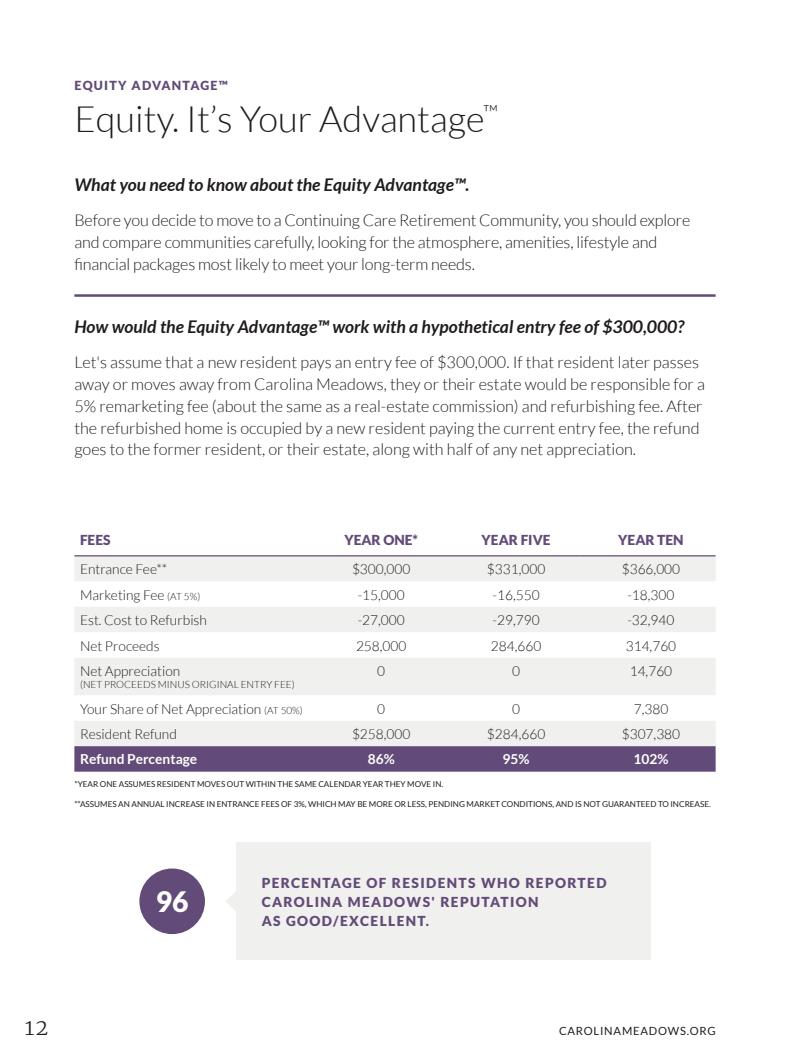
<style>
.page{position:relative;width:810px;height:1058px;background:#fff}
.page>*{position:absolute;margin:0;border:0;box-sizing:border-box;transform-origin:0 0}
.t1{font:300 36.25px "Lato";color:#201c1d}
.SANS_HEAD{font:900 28.12px "Lato";color:#fff}
.t2{font:300 22.5px "Merriweather";color:#201c1d}
.INTRO_ITAL{font:italic 700 17.5px "Lato";color:#201c1d}
.INTRO_TEXT{font:300 16.25px/21.9px "Lato";color:#201c1d}
.t3{font:300 13.75px "Lato";color:#201c1d}
.t4{font:900 13.75px/18.8px "Lato";letter-spacing:.1em;color:#624b78}
.t5{font:700 13.75px "Lato";color:#fff}
.t6{font:900 13.75px "Lato";color:#624b78}
.t7{font:900 12.5px "Lato";letter-spacing:.1em;color:#624b78}
.t8{font:11.25px "Lato";letter-spacing:.07em;color:#201c1d}
.t9{font:300 10px "Lato";color:#201c1d}
.SB_TEXT{font:8.12px "Lato";color:#201c1d}
.s1{font-size:10px}
</style>
<div class="page">
<svg style="left:74px;top:556px;width:642px;height:190px;fill:#f0f1ef"></svg>
<div style="left:74px;top:746px;width:642px;height:25px;background:#624b78"></div>
<hr style="left:74px;top:555px;width:237px;height:1px;background:#624b78">
<hr style="left:311px;top:555px;width:135px;height:1px;background:#624b78">
<hr style="left:446px;top:555px;width:135px;height:1px;background:#624b78">
<hr style="left:581px;top:555px;width:135px;height:1px;background:#624b78">
<div style="left:236px;top:842px;width:415px;height:117px;background:#f0f1ef"></div>
<div style="left:139px;top:868px;width:66px;height:66px;background:#624b78;border-radius:50%"></div>
<svg style="left:226px;top:892px;width:10px;height:19px"></svg>
<hr style="left:74px;top:294px;width:642px;height:3px;background:#624b78">
<p class="t7" style="left:74px;top:78px;width:155px">EQUITY ADVANTAGE™</p>
<p class="t1" style="left:74px;top:100px;width:425px">Equity. It’s Your Advantage<sup>™</sup></p>
<p class="INTRO_ITAL" style="left:74px;top:174px;width:396px">What you need to know about the Equity Advantage™.</p>
<p class="INTRO_TEXT" style="left:74px;top:209px;width:617px">Before you decide to move to a Continuing Care Retirement Community, you should explore and compare communities carefully, looking for the atmosphere, amenities, lifestyle and financial packages most likely to meet your long-term needs.</p>
<p class="INTRO_ITAL" style="left:74px;top:316px;width:611px">How would the Equity Advantage™ work with a hypothetical entry fee of $300,000?</p>
<p class="INTRO_TEXT" style="left:74px;top:351px;width:632px">Let's assume that a new resident pays an entry fee of $300,000. If that resident later passes away or moves away from Carolina Meadows, they or their estate would be responsible for a 5% remarketing fee (about the same as a real-estate commission) and refurbishing fee. After the refurbished home is occupied by a new resident paying the current entry fee, the refund goes to the former resident, or their estate, along with half of any net appreciation.</p>
<p class="t4" style="left:80px;top:530px;width:32px">FEES</p>
<p class="t4" style="left:344px;top:530px;width:75px">YEAR ONE*</p>
<p class="t6" style="left:482px;top:531px;width:70px">YEAR FIVE</p>
<p class="t4" style="left:618px;top:530px;width:67px">YEAR TEN</p>
<p class="t3" style="left:80px;top:562px;width:89px">Entrance Fee**</p>
<p class="t3" style="left:352px;top:562px;width:60px">$300,000</p>
<p class="t3" style="left:487px;top:562px;width:60px">$331,000</p>
<p class="t3" style="left:622px;top:562px;width:60px">$366,000</p>
<p class="t3" style="left:80px;top:587px;width:122px">Marketing Fee <span class="s1">(AT 5%)</span></p>
<p class="t3" style="left:358px;top:587px;width:49px">-15,000</p>
<p class="t3" style="left:493px;top:587px;width:49px">-16,550</p>
<p class="t3" style="left:627px;top:587px;width:49px">-18,300</p>
<p class="t3" style="left:80px;top:612px;width:128px">Est. Cost to Refurbish</p>
<p class="t3" style="left:358px;top:612px;width:49px">-27,000</p>
<p class="t3" style="left:493px;top:612px;width:49px">-29,790</p>
<p class="t3" style="left:627px;top:612px;width:49px">-32,940</p>
<p class="t3" style="left:80px;top:638px;width:81px">Net Proceeds</p>
<p class="t3" style="left:356px;top:638px;width:52px">258,000</p>
<p class="t3" style="left:491px;top:638px;width:52px">284,660</p>
<p class="t3" style="left:626px;top:638px;width:52px">314,760</p>
<p class="t3" style="left:80px;top:663px;width:102px">Net Appreciation</p>
<p class="t9" style="left:80px;top:679px;width:216px">(NET PROCEEDS MINUS ORIGINAL ENTRY FEE)</p>
<p class="t3" style="left:377px;top:663px;width:9px">0</p>
<p class="t3" style="left:512px;top:663px;width:9px">0</p>
<p class="t3" style="left:630px;top:663px;width:44px">14,760</p>
<p class="t3" style="left:80px;top:701px;width:224px">Your Share of Net Appreciation <span class="s1">(AT 50%)</span></p>
<p class="t3" style="left:377px;top:701px;width:9px">0</p>
<p class="t3" style="left:512px;top:701px;width:9px">0</p>
<p class="t3" style="left:634px;top:701px;width:36px">7,380</p>
<p class="t3" style="left:80px;top:726px;width:98px">Resident Refund</p>
<p class="t3" style="left:352px;top:726px;width:60px">$258,000</p>
<p class="t3" style="left:487px;top:726px;width:60px">$284,660</p>
<p class="t3" style="left:622px;top:726px;width:60px">$307,380</p>
<p class="t5" style="left:80px;top:751px;width:119px">Refund Percentage</p>
<p class="t5" style="left:368px;top:751px;width:28px">86%</p>
<p class="t5" style="left:503px;top:751px;width:28px">95%</p>
<p class="t5" style="left:634px;top:751px;width:36px">102%</p>
<p class="SB_TEXT" style="left:74px;top:779px;width:370px">*YEAR ONE ASSUMES RESIDENT MOVES OUT WITHIN THE SAME CALENDAR YEAR THEY MOVE IN.</p>
<p class="SB_TEXT" style="left:74px;top:799px;width:638px">**ASSUMES AN ANNUAL INCREASE IN ENTRANCE FEES OF 3%, WHICH MAY BE MORE OR LESS, PENDING MARKET CONDITIONS, AND IS NOT GUARANTEED TO INCREASE.</p>
<p class="SANS_HEAD" style="left:156px;top:885px;width:34px">96</p>
<p class="t4" style="left:262px;top:873px;width:346px">PERCENTAGE OF RESIDENTS WHO REPORTED<br>CAROLINA MEADOWS' REPUTATION<br>AS GOOD/EXCELLENT.</p>
<h3 class="t2" style="left:24px;top:1014px;width:26px">12</h3>
<p class="t8" style="left:559px;top:1025px;width:158px">CAROLINAMEADOWS.ORG</p>
</div>
